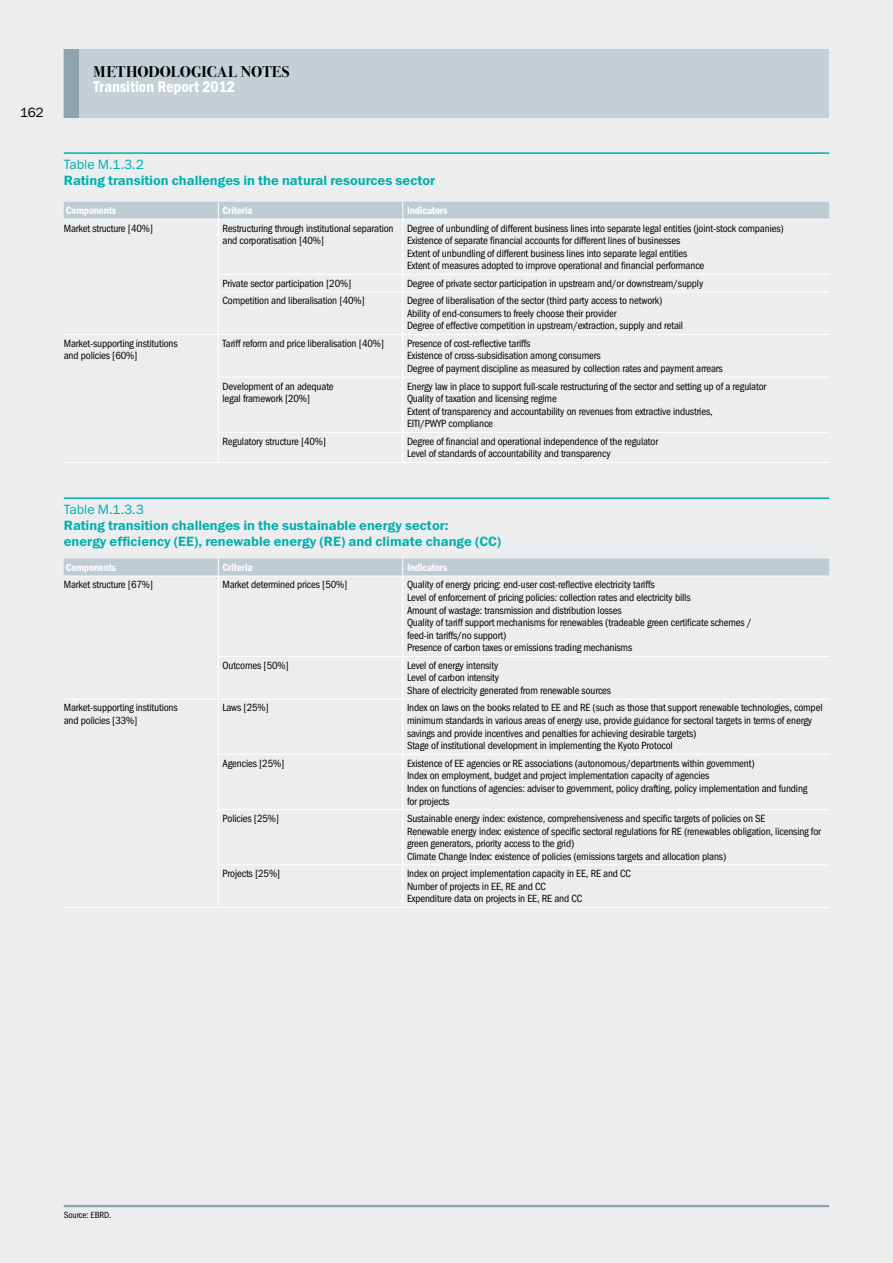
<style>
.page{position:relative;width:893px;height:1263px;background:#ebedef}
.page>*{position:absolute;margin:0;border:0;box-sizing:border-box;transform-origin:0 0}
.t1{font:15.75px "Franklin Gothic Demi Cond ITC";letter-spacing:-.005em;color:#fff}
.t2{font:700 15.75px "Bodoni Sev ITC";letter-spacing:.005em;color:#000}
.t3{font:13.5px/16.2px "Franklin Gothic Demi ITC";color:#00afad}
.t4{font:13.5px "Franklin Gothic Book ITC";color:#00afad}
.t5{font:13.5px "Franklin Gothic Book ITC";color:#000}
.t6{font:10.5px/12.6px "Franklin Gothic Book Cond ITC";letter-spacing:-.015em;color:#000}
.t7{font:10.5px "Franklin Gothic Demi Cond ITC";letter-spacing:-.015em;color:#fff}
.t8{font:9px "Franklin Gothic Book Cond ITC";letter-spacing:-.015em;color:#000}
</style>
<div class="page">
<hr style="left:64px;top:1205px;width:765px;height:2px;background:#8da3ad">
<div style="left:64px;top:49px;width:765px;height:69px;background:#c5d0d6"></div>
<div style="left:64px;top:49px;width:15px;height:69px;background:#8da3ad"></div>
<hr style="left:64px;top:152px;width:765px;height:2px;background:#00afad">
<hr style="left:64px;top:219px;width:154px;height:1px;background:#fff">
<hr style="left:218px;top:219px;width:185px;height:1px;background:#fff">
<hr style="left:403px;top:219px;width:426px;height:1px;background:#fff">
<hr style="left:218px;top:274px;width:185px;height:1px;background:#fff">
<hr style="left:403px;top:274px;width:426px;height:1px;background:#fff">
<hr style="left:218px;top:291px;width:185px;height:1px;background:#fff">
<hr style="left:403px;top:291px;width:426px;height:1px;background:#fff">
<hr style="left:64px;top:334px;width:154px;height:1px;background:#fff">
<hr style="left:218px;top:334px;width:185px;height:1px;background:#fff">
<hr style="left:403px;top:334px;width:426px;height:1px;background:#fff">
<hr style="left:218px;top:377px;width:185px;height:1px;background:#fff">
<hr style="left:403px;top:377px;width:426px;height:1px;background:#fff">
<hr style="left:218px;top:432px;width:185px;height:1px;background:#fff">
<hr style="left:403px;top:432px;width:426px;height:1px;background:#fff">
<hr style="left:218px;top:220px;width:1px;height:54px;background:#fff">
<svg style="left:218px;top:275px;width:1px;height:16px"></svg>
<hr style="left:218px;top:292px;width:1px;height:42px;background:#fff">
<hr style="left:218px;top:335px;width:1px;height:42px;background:#fff">
<hr style="left:218px;top:377px;width:1px;height:55px;background:#fff">
<svg style="left:218px;top:433px;width:1px;height:29px"></svg>
<div style="left:64px;top:202px;width:765px;height:17px;background:#becbd1"></div>
<hr style="left:402px;top:220px;width:1px;height:54px;background:#fff">
<svg style="left:402px;top:275px;width:1px;height:16px"></svg>
<hr style="left:402px;top:292px;width:1px;height:42px;background:#fff">
<hr style="left:402px;top:335px;width:1px;height:42px;background:#fff">
<hr style="left:402px;top:377px;width:1px;height:55px;background:#fff">
<svg style="left:402px;top:433px;width:1px;height:29px"></svg>
<hr style="left:64px;top:462px;width:154px;height:1px;background:#fff">
<hr style="left:218px;top:462px;width:185px;height:1px;background:#fff">
<hr style="left:403px;top:462px;width:426px;height:1px;background:#fff">
<hr style="left:64px;top:497px;width:765px;height:2px;background:#00afad">
<hr style="left:64px;top:576px;width:154px;height:1px;background:#fff">
<hr style="left:218px;top:576px;width:185px;height:1px;background:#fff">
<hr style="left:403px;top:576px;width:426px;height:1px;background:#fff">
<hr style="left:218px;top:656px;width:185px;height:1px;background:#fff">
<hr style="left:403px;top:656px;width:426px;height:1px;background:#fff">
<hr style="left:64px;top:699px;width:154px;height:1px;background:#fff">
<hr style="left:218px;top:699px;width:185px;height:1px;background:#fff">
<hr style="left:403px;top:699px;width:426px;height:1px;background:#fff">
<hr style="left:218px;top:754px;width:185px;height:1px;background:#fff">
<hr style="left:403px;top:754px;width:426px;height:1px;background:#fff">
<hr style="left:218px;top:809px;width:185px;height:1px;background:#fff">
<hr style="left:403px;top:809px;width:426px;height:1px;background:#fff">
<hr style="left:218px;top:864px;width:185px;height:1px;background:#fff">
<hr style="left:403px;top:864px;width:426px;height:1px;background:#fff">
<hr style="left:218px;top:576px;width:1px;height:80px;background:#fff">
<hr style="left:218px;top:657px;width:1px;height:42px;background:#fff">
<hr style="left:218px;top:699px;width:1px;height:55px;background:#fff">
<hr style="left:218px;top:755px;width:1px;height:54px;background:#fff">
<hr style="left:218px;top:810px;width:1px;height:54px;background:#fff">
<hr style="left:218px;top:865px;width:1px;height:42px;background:#fff">
<div style="left:64px;top:559px;width:765px;height:17px;background:#becbd1"></div>
<hr style="left:402px;top:576px;width:1px;height:80px;background:#fff">
<hr style="left:402px;top:657px;width:1px;height:42px;background:#fff">
<hr style="left:402px;top:699px;width:1px;height:55px;background:#fff">
<hr style="left:402px;top:755px;width:1px;height:54px;background:#fff">
<hr style="left:402px;top:810px;width:1px;height:54px;background:#fff">
<hr style="left:402px;top:865px;width:1px;height:42px;background:#fff">
<hr style="left:64px;top:907px;width:154px;height:1px;background:#fff">
<hr style="left:218px;top:907px;width:185px;height:1px;background:#fff">
<hr style="left:403px;top:907px;width:426px;height:1px;background:#fff">
<p class="t5" style="left:20px;top:104px;width:25px">162</p>
<h1 class="t2" style="left:94px;top:63px;width:198px">METHODOLOGICAL NOTES</h1>
<h1 class="t1" style="left:94px;top:78px;width:143px">Transition Report 2012</h1>
<p class="t4" style="left:64px;top:155px;width:82px">Table M.1.3.2</p>
<p class="t3" style="left:64px;top:173px;width:373px">Rating transition challenges in the natural resources sector</p>
<p class="t7" style="left:66px;top:204px;width:52px">Components</p>
<p class="t7" style="left:223px;top:204px;width:32px">Criteria</p>
<p class="t7" style="left:407px;top:204px;width:42px">Indicators</p>
<p class="t6" style="left:64px;top:222px;width:91px">Market structure [40%]</p>
<p class="t6" style="left:223px;top:222px;width:173px">Restructuring through institutional separation and corporatisation [40%]</p>
<p class="t6" style="left:407px;top:222px;width:378px">Degree of unbundling of different business lines into separate legal entities (joint-stock companies)<br>Existence of separate financial accounts for different lines of businesses<br>Extent of unbundling of different business lines into separate legal entities<br>Extent of measures adopted to improve operational and financial performance</p>
<p class="t6" style="left:223px;top:277px;width:130px">Private sector participation [20%]</p>
<p class="t6" style="left:407px;top:277px;width:298px">Degree of private sector participation in upstream and/or downstream/supply</p>
<p class="t6" style="left:223px;top:294px;width:144px">Competition and liberalisation [40%]</p>
<p class="t6" style="left:407px;top:294px;width:278px">Degree of liberalisation of the sector (third party access to network)<br>Ability of end-consumers to freely choose their provider<br>Degree of effective competition in upstream/extraction, supply and retail</p>
<p class="t6" style="left:64px;top:337px;width:115px">Market-supporting institutions and policies [60%]</p>
<p class="t6" style="left:223px;top:337px;width:163px">Tariff reform and price liberalisation [40%]</p>
<p class="t6" style="left:407px;top:337px;width:317px">Presence of cost-reflective tariffs<br>Existence of cross-subsidisation among consumers<br>Degree of payment discipline as measured by collection rates and payment arrears</p>
<p class="t6" style="left:223px;top:380px;width:113px">Development of an adequate legal framework [20%]</p>
<p class="t6" style="left:407px;top:380px;width:361px">Energy law in place to support full-scale restructuring of the sector and setting up of a regulator Quality of taxation and licensing regime<br>Extent of transparency and accountability on revenues from extractive industries,<br>EITI/PWYP compliance</p>
<p class="t6" style="left:223px;top:435px;width:105px">Regulatory structure [40%]</p>
<p class="t6" style="left:407px;top:435px;width:253px">Degree of financial and operational independence of the regulator<br>Level of standards of accountability and transparency</p>
<p class="t4" style="left:64px;top:500px;width:82px">Table M.1.3.3</p>
<p class="t3" style="left:64px;top:518px;width:439px">Rating transition challenges in the sustainable energy sector:<br>energy efficiency (EE), renewable energy (RE) and climate change (CC)</p>
<p class="t7" style="left:66px;top:561px;width:52px">Components</p>
<p class="t7" style="left:223px;top:561px;width:32px">Criteria</p>
<p class="t7" style="left:407px;top:561px;width:42px">Indicators</p>
<p class="t6" style="left:64px;top:579px;width:91px">Market structure [67%]</p>
<p class="t6" style="left:223px;top:579px;width:126px">Market determined prices [50%]</p>
<p class="t6" style="left:407px;top:579px;width:346px">Quality of energy pricing: end-user cost-reflective electricity tariffs<br>Level of enforcement of pricing policies: collection rates and electricity bills<br>Amount of wastage: transmission and distribution losses<br>Quality of tariff support mechanisms for renewables (tradeable green certificate schemes / feed-in tariffs/no support)<br>Presence of carbon taxes or emissions trading mechanisms</p>
<p class="t6" style="left:223px;top:659px;width:68px">Outcomes [50%]</p>
<p class="t6" style="left:407px;top:659px;width:206px">Level of energy intensity<br>Level of carbon intensity<br>Share of electricity generated from renewable sources</p>
<p class="t6" style="left:64px;top:702px;width:115px">Market-supporting institutions and policies [33%]</p>
<p class="t6" style="left:223px;top:702px;width:48px">Laws [25%]</p>
<p class="t6" style="left:407px;top:702px;width:417px">Index on laws on the books related to EE and RE (such as those that support renewable technologies, compel minimum standards in various areas of energy use, provide guidance for sectoral targets in terms of energy savings and provide incentives and penalties for achieving desirable targets)<br>Stage of institutional development in implementing the Kyoto Protocol</p>
<p class="t6" style="left:223px;top:757px;width:63px">Agencies [25%]</p>
<p class="t6" style="left:407px;top:757px;width:402px">Existence of EE agencies or RE associations (autonomous/departments within government)<br>Index on employment, budget and project implementation capacity of agencies<br>Index on functions of agencies: adviser to government, policy drafting, policy implementation and funding for projects</p>
<p class="t6" style="left:223px;top:812px;width:58px">Policies [25%]</p>
<p class="t6" style="left:407px;top:812px;width:415px">Sustainable energy index: existence, comprehensiveness and specific targets of policies on SE<br>Renewable energy index: existence of specific sectoral regulations for RE (renewables obligation, licensing for green generators, priority access to the grid)<br>Climate Change Index: existence of policies (emissions targets and allocation plans)</p>
<p class="t6" style="left:223px;top:867px;width:59px">Projects [25%]</p>
<p class="t6" style="left:407px;top:867px;width:226px">Index on project implementation capacity in EE, RE and CC<br>Number of projects in EE, RE and CC<br>Expenditure data on projects in EE, RE and CC</p>
<p class="t8" style="left:64px;top:1210px;width:49px">Source: EBRD.</p>
</div>
